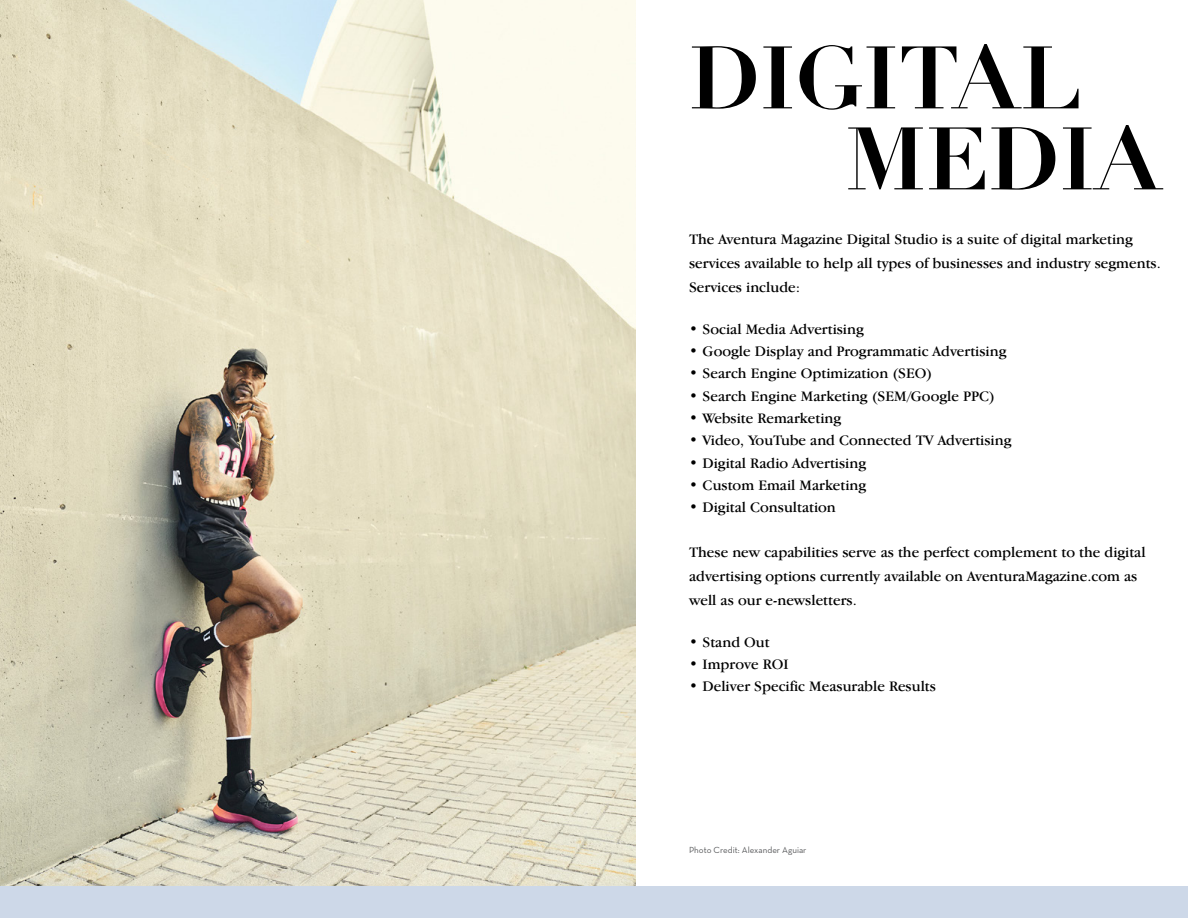
<style>
.page{position:relative;width:1188px;height:918px;background:#fff}
.page>*{position:absolute;margin:0;border:0;box-sizing:border-box;transform-origin:0 0}
.t1{font:700 87px/81px "Didot LT Pro";color:#000}
.t2{font:15px/24px "Garamond IT Cby BT";color:#000}
.t3{font:9px "Neutra Text";color:#58595b}
</style>
<div class="page">
<img style="left:0;top:0;width:635px;height:887px">
<div style="left:0;top:887px;width:1188px;height:31px;background:#cdd8e8"></div>
<h1 class="t1" style="left:845px;top:39px;width:317px;text-indent:-156px">DIGITAL<br>MEDIA</h1>
<p class="t2" style="left:689px;top:227px;width:473px">The Aventura Magazine Digital Studio is a suite of digital marketing services available to help all types of businesses and industry segments.<br>Services include:</p>
<p class="t2" style="left:689px;top:317px;width:176px">• Social Media Advertising</p>
<p class="t2" style="left:689px;top:339px;width:319px">• Google Display and Programmatic Advertising</p>
<p class="t2" style="left:689px;top:361px;width:245px">• Search Engine Optimization (SEO)</p>
<p class="t2" style="left:689px;top:384px;width:308px">• Search Engine Marketing (SEM/Google PPC)</p>
<p class="t2" style="left:689px;top:406px;width:154px">• Website Remarketing</p>
<p class="t2" style="left:689px;top:428px;width:324px">• Video, YouTube and Connected TV Advertising</p>
<p class="t2" style="left:689px;top:451px;width:178px">• Digital Radio Advertising</p>
<p class="t2" style="left:689px;top:473px;width:179px">• Custom Email Marketing</p>
<p class="t2" style="left:689px;top:495px;width:148px">• Digital Consultation</p>
<p class="t2" style="left:689px;top:540px;width:458px">These new capabilities serve as the perfect complement to the digital advertising options currently available on AventuraMagazine.com as well as our e-newsletters.</p>
<p class="t2" style="left:689px;top:630px;width:82px">• Stand Out</p>
<p class="t2" style="left:689px;top:652px;width:101px">• Improve ROI</p>
<p class="t2" style="left:689px;top:674px;width:248px">• Deliver Specific Measurable Results</p>
<p class="t3" style="left:689px;top:845px;width:119px">Photo Credit: Alexander Aguiar</p>
</div>
